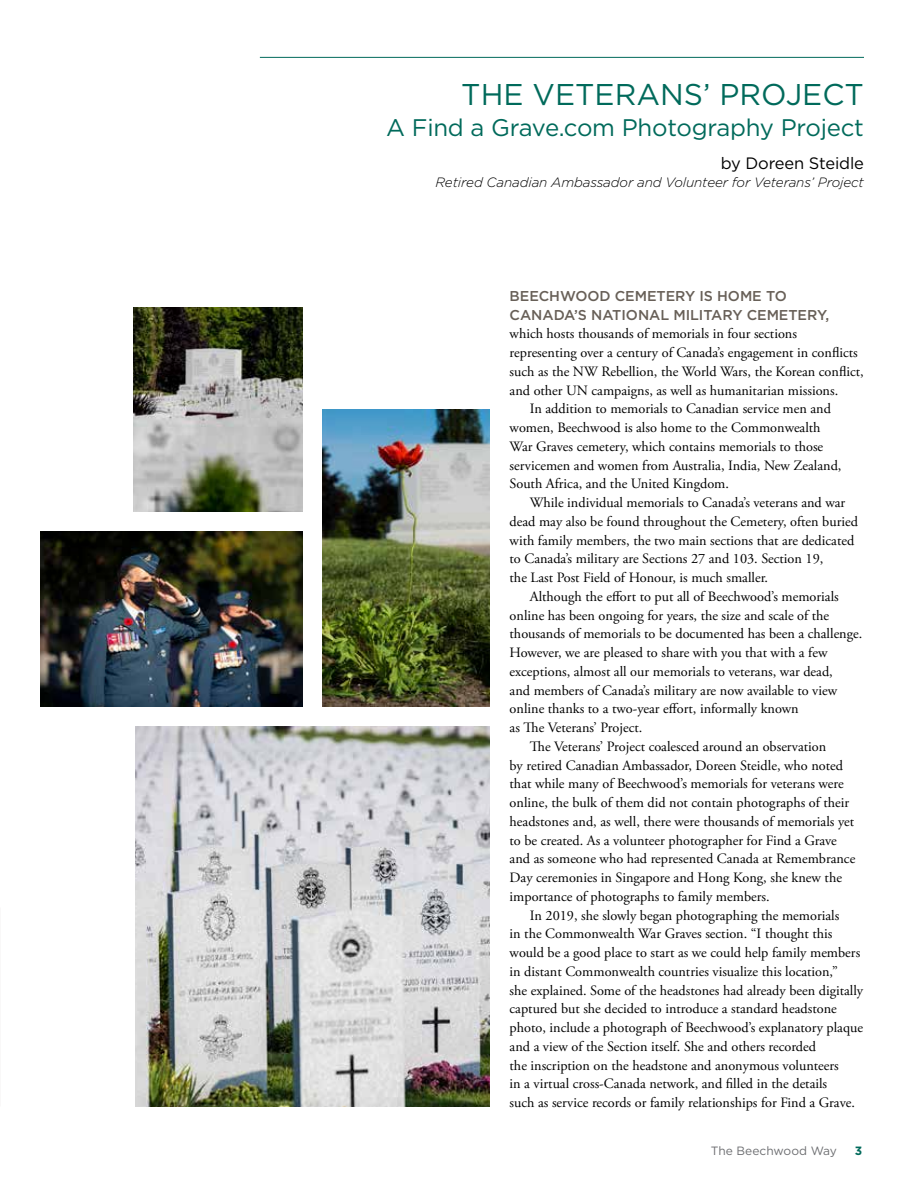
<style>
.page{position:relative;width:918px;height:1188px;background:#fff}
.page>*{position:absolute;margin:0;border:0;box-sizing:border-box;transform-origin:0 0}
.t1{font:30px "Gotham";color:#006a5b}
.t2{font:24px "Gotham";letter-spacing:-.01em;color:#006a5b}
.t3{font:16.5px "Gotham";letter-spacing:-.01em;color:#000}
.t4{font:14.25px "Adobe Garamond Pro";color:#000}
.t5{font:500 14.25px/18.8px "Gotham";letter-spacing:-.005em;color:#686058}
.t6{font:italic 300 13.5px "Gotham";letter-spacing:-.01em;color:#000}
.t7{font:12px "Gotham";color:#6d6e71}
.t8{font:700 12px "Gotham";color:#006a5b}
</style>
<div class="page">
<img style="left:135px;top:727px;width:354px;height:380px">
<hr style="left:260px;top:57px;width:604px;height:1px;background:#006a5b">
<img style="left:134px;top:308px;width:168px;height:203px">
<img style="left:41px;top:531px;width:261px;height:176px">
<img style="left:322px;top:409px;width:167px;height:298px">
<h1 class="t1" style="left:461px;top:75px;width:404px">THE VETERANS’ PROJECT</h1>
<h2 class="t2" style="left:386px;top:113px;width:479px">A Find a Grave.com Photography Project</h2>
<p class="t3" style="left:721px;top:152px;width:145px">by Doreen Steidle</p>
<p class="t6" style="left:435px;top:175px;width:430px">Retired Canadian Ambassador and Volunteer for Veterans’ Project</p>
<p class="t5" style="left:510px;top:286px;width:321px">BEECHWOOD CEMETERY IS HOME TO<br>CANADA’S NATIONAL MILITARY CEMETERY,</p>
<p class="t4" style="left:510px;top:325px;width:289px">which hosts thousands of memorials in four sections</p>
<p class="t4" style="left:510px;top:344px;width:350px">representing over a century of Canada’s engagement in conflicts</p>
<p class="t4" style="left:510px;top:363px;width:356px">such as the NW Rebellion, the World Wars, the Korean conflict,</p>
<p class="t4" style="left:510px;top:381px;width:330px">and other UN campaigns, as well as humanitarian missions.</p>
<p class="t4" style="left:530px;top:400px;width:303px">In addition to memorials to Canadian service men and</p>
<p class="t4" style="left:510px;top:419px;width:313px">women, Beechwood is also home to the Commonwealth</p>
<p class="t4" style="left:510px;top:438px;width:315px">War Graves cemetery, which contains memorials to those</p>
<p class="t4" style="left:510px;top:456px;width:333px">servicemen and women from Australia, India, New Zealand,</p>
<p class="t4" style="left:510px;top:475px;width:221px">South Africa, and the United Kingdom.</p>
<p class="t4" style="left:530px;top:494px;width:317px">While individual memorials to Canada’s veterans and war</p>
<p class="t4" style="left:510px;top:513px;width:350px">dead may also be found throughout the Cemetery, often buried</p>
<p class="t4" style="left:510px;top:531px;width:346px">with family members, the two main sections that are dedicated</p>
<p class="t4" style="left:510px;top:550px;width:315px">to Canada’s military are Sections 27 and 103. Section 19,</p>
<p class="t4" style="left:510px;top:569px;width:260px">the Last Post Field of Honour, is much smaller.</p>
<p class="t4" style="left:530px;top:588px;width:310px">Although the effort to put all of Beechwood’s memorials</p>
<p class="t4" style="left:510px;top:606px;width:321px">online has been ongoing for years, the size and scale of the</p>
<p class="t4" style="left:510px;top:625px;width:354px">thousands of memorials to be documented has been a challenge.</p>
<p class="t4" style="left:510px;top:644px;width:319px">However, we are pleased to share with you that with a few</p>
<p class="t4" style="left:510px;top:663px;width:325px">exceptions, almost all our memorials to veterans, war dead,</p>
<p class="t4" style="left:510px;top:681px;width:329px">and members of Canada’s military are now available to view</p>
<p class="t4" style="left:510px;top:700px;width:291px">online thanks to a two-year effort, informally known</p>
<p class="t4" style="left:510px;top:719px;width:134px">as The Veterans’ Project.</p>
<p class="t4" style="left:530px;top:738px;width:298px">The Veterans’ Project coalesced around an observation</p>
<p class="t4" style="left:510px;top:757px;width:335px">by retired Canadian Ambassador, Doreen Steidle, who noted</p>
<p class="t4" style="left:510px;top:775px;width:336px">that while many of Beechwood’s memorials for veterans were</p>
<p class="t4" style="left:510px;top:794px;width:341px">online, the bulk of them did not contain photographs of their</p>
<p class="t4" style="left:510px;top:813px;width:346px">headstones and, as well, there were thousands of memorials yet</p>
<p class="t4" style="left:510px;top:832px;width:329px">to be created. As a volunteer photographer for Find a Grave</p>
<p class="t4" style="left:510px;top:850px;width:347px">and as someone who had represented Canada at Remembrance</p>
<p class="t4" style="left:510px;top:869px;width:334px">Day ceremonies in Singapore and Hong Kong, she knew the</p>
<p class="t4" style="left:510px;top:888px;width:262px">importance of photographs to family members.</p>
<p class="t4" style="left:530px;top:907px;width:311px">In 2019, she slowly began photographing the memorials</p>
<p class="t4" style="left:510px;top:925px;width:324px">in the Commonwealth War Graves section. “I thought this</p>
<p class="t4" style="left:510px;top:944px;width:352px">would be a good place to start as we could help family members</p>
<p class="t4" style="left:510px;top:963px;width:330px">in distant Commonwealth countries visualize this location,”</p>
<p class="t4" style="left:510px;top:982px;width:355px">she explained. Some of the headstones had already been digitally</p>
<p class="t4" style="left:510px;top:1000px;width:329px">captured but she decided to introduce a standard headstone</p>
<p class="t4" style="left:510px;top:1019px;width:355px">photo, include a photograph of Beechwood’s explanatory plaque</p>
<p class="t4" style="left:510px;top:1038px;width:308px">and a view of the Section itself. She and others recorded</p>
<p class="t4" style="left:510px;top:1057px;width:331px">the inscription on the headstone and anonymous volunteers</p>
<p class="t4" style="left:510px;top:1075px;width:319px">in a virtual cross-Canada network, and filled in the details</p>
<p class="t4" style="left:510px;top:1094px;width:347px">such as service records or family relationships for Find a Grave.</p>
<p class="t7" style="left:711px;top:1144px;width:127px">The Beechwood Way</p>
<p class="t8" style="left:855px;top:1143px;width:9px">3</p>
</div>
